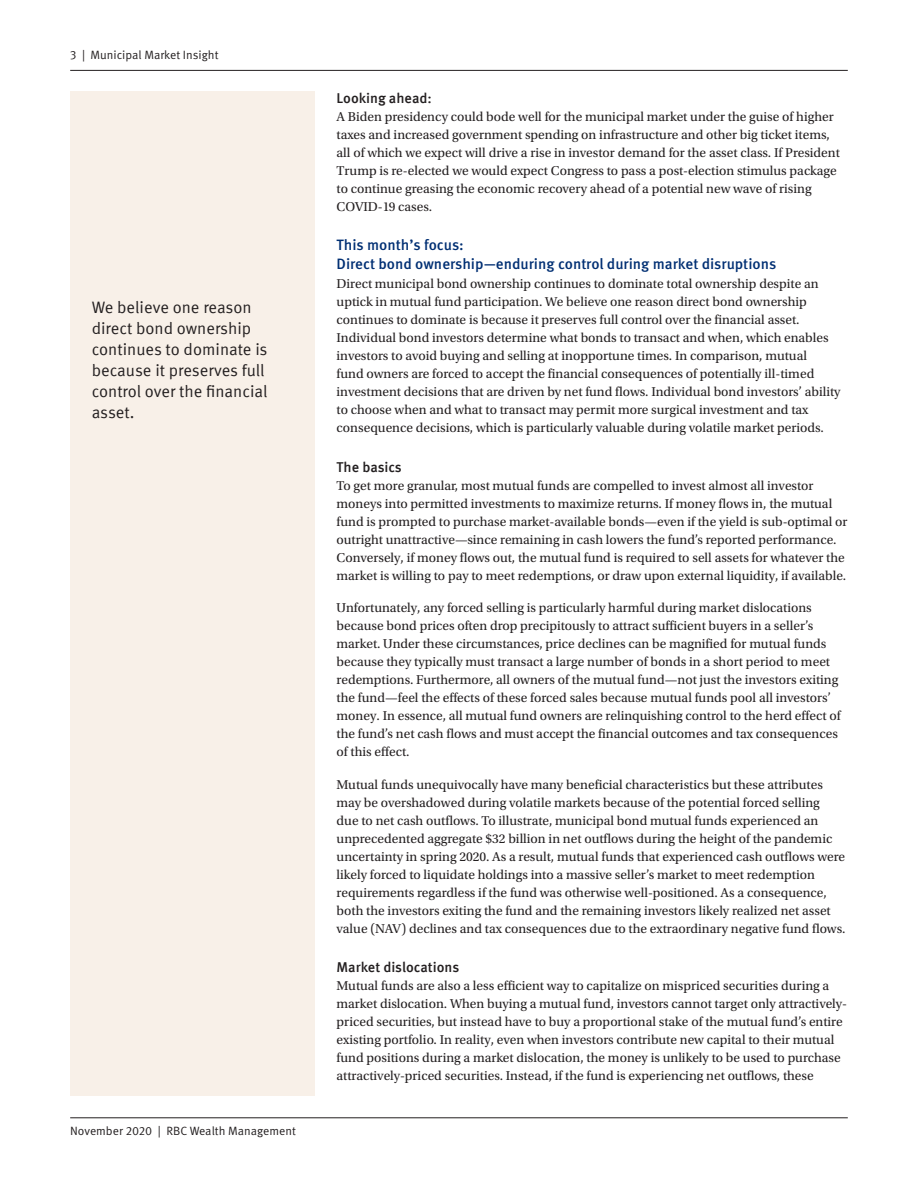
<style>
.page{position:relative;width:918px;height:1188px;background:#fff}
.page>*{position:absolute;margin:0;border:0;box-sizing:border-box;transform-origin:0 0}
.Callout_Text{font:16.5px/21px "Meta Offc Norm";color:#231f20}
.Text_Subhead_-_level{font:500 15px/18.8px "Meta OT";color:#002f73}
.Text_Subhead_-_level-2{font:500 14.25px "Meta Offc";color:#231f20}
.Body_copy{font:13.5px/18px "Utopia Std";color:#231f20}
.t1{font:12px "Meta OT Norm";color:#231f20}
</style>
<div class="page">
<hr style="left:70px;top:1118px;width:778px;height:1px;background:#231f20">
<hr style="left:70px;top:70px;width:778px;height:1px;background:#231f20">
<div style="left:70px;top:92px;width:245px;height:1004px;background:#f8f0e8"></div>
<p class="t1" style="left:70px;top:48px;width:150px">3 | Municipal Market Insight</p>
<p class="Callout_Text" style="left:92px;top:298px;width:177px">We believe one reason direct bond ownership continues to dominate is because it preserves full control over the financial asset.</p>
<p class="t1" style="left:70px;top:1123px;width:227px">November 2020 | RBC Wealth Management</p>
<p class="Text_Subhead_-_level-2" style="left:337px;top:89px;width:97px">Looking ahead:</p>
<p class="Body_copy" style="left:337px;top:108px;width:505px">A Biden presidency could bode well for the municipal market under the guise of higher taxes and increased government spending on infrastructure and other big ticket items, all of which we expect will drive a rise in investor demand for the asset class. If President Trump is re-elected we would expect Congress to pass a post-election stimulus package to continue greasing the economic recovery ahead of a potential new wave of rising COVID-19 cases.</p>
<p class="Text_Subhead_-_level" style="left:337px;top:236px;width:441px">This month’s focus:<br>Direct bond ownership—enduring control during market disruptions</p>
<p class="Body_copy" style="left:337px;top:275px;width:506px">Direct municipal bond ownership continues to dominate total ownership despite an uptick in mutual fund participation. We believe one reason direct bond ownership continues to dominate is because it preserves full control over the financial asset.<br>Individual bond investors determine what bonds to transact and when, which enables investors to avoid buying and selling at inopportune times. In comparison, mutual<br>fund owners are forced to accept the financial consequences of potentially ill-timed investment decisions that are driven by net fund flows. Individual bond investors’ ability to choose when and what to transact may permit more surgical investment and tax consequence decisions, which is particularly valuable during volatile market periods.</p>
<p class="Text_Subhead_-_level-2" style="left:337px;top:459px;width:67px">The basics</p>
<p class="Body_copy" style="left:337px;top:477px;width:513px">To get more granular, most mutual funds are compelled to invest almost all investor moneys into permitted investments to maximize returns. If money flows in, the mutual fund is prompted to purchase market-available bonds—even if the yield is sub-optimal or outright unattractive—since remaining in cash lowers the fund’s reported performance.<br>Conversely, if money flows out, the mutual fund is required to sell assets for whatever the market is willing to pay to meet redemptions, or draw upon external liquidity, if available.</p>
<p class="Body_copy" style="left:337px;top:599px;width:506px">Unfortunately, any forced selling is particularly harmful during market dislocations because bond prices often drop precipitously to attract sufficient buyers in a seller’s market. Under these circumstances, price declines can be magnified for mutual funds because they typically must transact a large number of bonds in a short period to meet redemptions. Furthermore, all owners of the mutual fund—not just the investors exiting the fund—feel the effects of these forced sales because mutual funds pool all investors’ money. In essence, all mutual fund owners are relinquishing control to the herd effect of the fund’s net cash flows and must accept the financial outcomes and tax consequences of this effect.</p>
<p class="Body_copy" style="left:337px;top:775px;width:510px">Mutual funds unequivocally have many beneficial characteristics but these attributes may be overshadowed during volatile markets because of the potential forced selling<br>due to net cash outflows. To illustrate, municipal bond mutual funds experienced an unprecedented aggregate $32 billion in net outflows during the height of the pandemic uncertainty in spring 2020. As a result, mutual funds that experienced cash outflows were likely forced to liquidate holdings into a massive seller’s market to meet redemption requirements regardless if the fund was otherwise well-positioned. As a consequence, both the investors exiting the fund and the remaining investors likely realized net asset value (NAV) declines and tax consequences due to the extraordinary negative fund flows.</p>
<p class="Text_Subhead_-_level-2" style="left:337px;top:959px;width:124px">Market dislocations</p>
<p class="Body_copy" style="left:337px;top:977px;width:512px">Mutual funds are also a less efficient way to capitalize on mispriced securities during a market dislocation. When buying a mutual fund, investors cannot target only attractively&shy;priced securities, but instead have to buy a proportional stake of the mutual fund’s entire existing portfolio. In reality, even when investors contribute new capital to their mutual fund positions during a market dislocation, the money is unlikely to be used to purchase attractively-priced securities. Instead, if the fund is experiencing net outflows, these</p>
</div>
